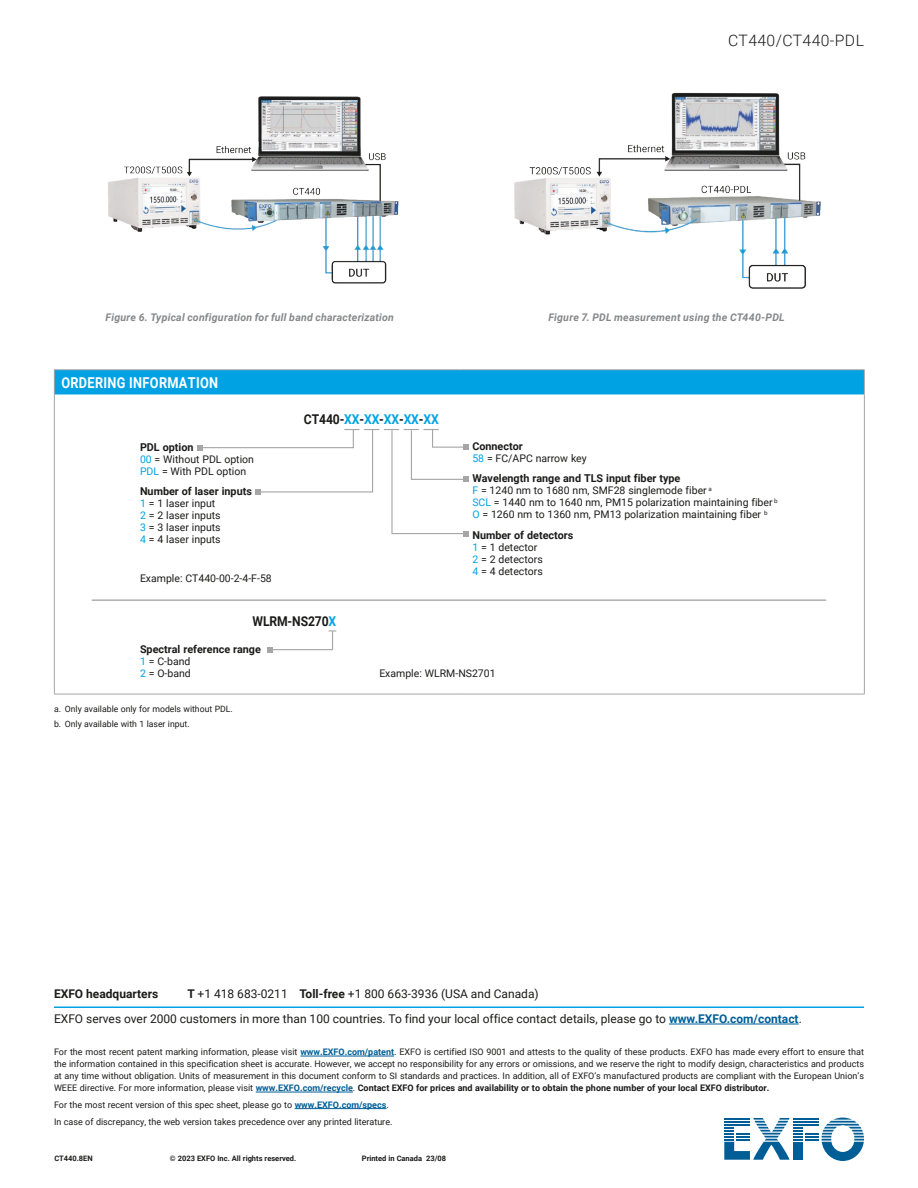
<style>
.page{position:relative;width:918px;height:1188px;background:#fff}
.page>*{position:absolute;margin:0;border:0;box-sizing:border-box;transform-origin:0 0}
.t1{font:300 15.75px "Roboto";letter-spacing:.025em;color:#1b1b1a}
.Tableau_titre{font:700 15px "Roboto";letter-spacing:.025em;color:#fff;scale:.85 1}
.Ordering_titre_produit{font:700 13.5px "Roboto";letter-spacing:-.01em;color:#1b1b1a;scale:.9 1}
.t2{font:12px/25.2px "Roboto";color:#1b1b1a}
.t3{font:700 12px "Roboto";color:#1b1b1a}
.Ordering_sous-titre{font:700 10.8px "Roboto";color:#1b1b1a}
.Ordering_texte{font:10.5px "Roboto";color:#1b1b1a}
.Légende_photo{font:italic 700 10.5px "Roboto";letter-spacing:.02em;color:#868789}
.t4{font:9px/12px "Roboto";color:#1b1b1a;text-align:justify}
.t5{font:8.7px "Roboto";color:#1b1b1a}
.t6{font:700 7.5px "Roboto";color:#1b1b1a}
.s1{color:#00a2e4}
.s2{font-weight:700}
.s3{font-weight:700;color:#005e96}
</style>
<div class="page">
<svg style="left:724px;top:1118px;width:140px;height:43px"></svg>
<hr style="left:724px;top:1124px;width:26px;height:2px;background:#005e96">
<hr style="left:54px;top:1006px;width:810px;height:2px;background:#00a2e4">
<hr style="left:669px;top:1024px;width:130px;height:1px;background:#005e96">
<hr style="left:300px;top:1056px;width:94px;height:1px;background:#005e96">
<hr style="left:256px;top:1092px;width:97px;height:1px;background:#005e96">
<hr style="left:295px;top:1108px;width:91px;height:1px;background:#005e96">
<div style="left:54px;top:370px;width:810px;height:24px;background:#00a2e4"></div>
<svg style="left:55px;top:394px;width:809px;height:300px"></svg>
<hr style="left:54px;top:369px;width:405px;height:1px;background:#a6a6a7">
<svg style="left:54px;top:370px;width:1px;height:24px"></svg>
<hr style="left:459px;top:369px;width:406px;height:1px;background:#a6a6a7">
<svg style="left:864px;top:370px;width:1px;height:24px"></svg>
<hr style="left:54px;top:394px;width:1px;height:300px;background:#a6a6a7">
<hr style="left:864px;top:394px;width:1px;height:300px;background:#a6a6a7">
<hr style="left:54px;top:694px;width:405px;height:1px;background:#a6a6a7">
<hr style="left:459px;top:694px;width:406px;height:1px;background:#a6a6a7">
<img style="left:108px;top:96px;width:291px;height:188px">
<img style="left:514px;top:92px;width:307px;height:197px">
<svg style="left:197px;top:428px;width:271px;height:108px"></svg>
<hr style="left:92px;top:600px;width:734px;height:1px;background:#868789">
<svg style="left:267px;top:630px;width:69px;height:22px"></svg>
<h1 class="t1" style="left:728px;top:30px;width:137px">CT440/CT440-PDL</h1>
<p class="Légende_photo" style="left:106px;top:309px;width:290px">Figure 6. Typical configuration for full band characterization</p>
<p class="Légende_photo" style="left:548px;top:309px;width:238px">Figure 7. PDL measurement using the CT440-PDL</p>
<p class="Tableau_titre" style="left:61px;top:372px;width:186px">ORDERING INFORMATION</p>
<p class="Ordering_sous-titre" style="left:140px;top:440px;width:55px">PDL option</p>
<p class="Ordering_texte" style="left:140px;top:452px;width:116px"><span class="s1">00</span> = Without PDL option</p>
<p class="Ordering_texte" style="left:140px;top:464px;width:108px"><span class="s1">PDL</span> = With PDL option</p>
<p class="Ordering_sous-titre" style="left:140px;top:484px;width:113px">Number of laser inputs</p>
<p class="Ordering_texte" style="left:140px;top:496px;width:77px"><span class="s1">1</span> = 1 laser input</p>
<p class="Ordering_texte" style="left:140px;top:508px;width:82px"><span class="s1">2</span> = 2 laser inputs</p>
<p class="Ordering_texte" style="left:140px;top:520px;width:82px"><span class="s1">3</span> = 3 laser inputs</p>
<p class="Ordering_texte" style="left:140px;top:532px;width:82px"><span class="s1">4</span> = 4 laser inputs</p>
<p class="Ordering_texte" style="left:140px;top:571px;width:133px">Example: CT440-00-2-4-F-58</p>
<p class="Ordering_titre_produit" style="left:304px;top:410px;width:151px">CT440-<span class="s1">XX</span>-<span class="s1">XX</span>-<span class="s1">XX</span>-<span class="s1">XX</span>-<span class="s1">XX</span></p>
<p class="Ordering_titre_produit" style="left:253px;top:611px;width:95px">WLRM-NS270<span class="s1">X</span></p>
<p class="Ordering_sous-titre" style="left:472px;top:439px;width:52px">Connector</p>
<p class="Ordering_texte" style="left:472px;top:451px;width:116px"><span class="s1">58</span> = FC/APC narrow key</p>
<p class="Ordering_sous-titre" style="left:472px;top:471px;width:210px">Wavelength range and TLS input fiber type</p>
<p class="Ordering_texte" style="left:472px;top:483px;width:241px"><span class="s1">F</span> = 1240 nm to 1680 nm, SMF28 singlemode fiber <sup>a</sup></p>
<p class="Ordering_texte" style="left:472px;top:495px;width:307px"><span class="s1">SCL</span> = 1440 nm to 1640 nm, PM15 polarization maintaining fiber <sup>b</sup></p>
<p class="Ordering_texte" style="left:472px;top:507px;width:297px"><span class="s1">O</span> = 1260 nm to 1360 nm, PM13 polarization maintaining fiber <sup>b</sup></p>
<p class="Ordering_sous-titre" style="left:472px;top:527px;width:103px">Number of detectors</p>
<p class="Ordering_texte" style="left:472px;top:539px;width:66px"><span class="s1">1</span> = 1 detector</p>
<p class="Ordering_texte" style="left:472px;top:551px;width:72px"><span class="s1">2</span> = 2 detectors</p>
<p class="Ordering_texte" style="left:472px;top:563px;width:72px"><span class="s1">4</span> = 4 detectors</p>
<p class="Ordering_sous-titre" style="left:140px;top:642px;width:122px">Spectral reference range</p>
<p class="Ordering_texte" style="left:140px;top:654px;width:52px"><span class="s1">1</span> = C-band</p>
<p class="Ordering_texte" style="left:140px;top:666px;width:52px"><span class="s1">2</span> = O-band</p>
<p class="t5" style="left:54px;top:703px;width:180px">a. Only available only for models without PDL.</p>
<p class="t5" style="left:54px;top:718px;width:137px">b. Only available with 1 laser input.</p>
<p class="Ordering_texte" style="left:379px;top:666px;width:118px">Example: WLRM-NS2701</p>
<h3 class="t2" style="left:54px;top:981px;width:749px;text-indent:133px"><span class="s2">T</span> +1 418 683-0211 <span class="s2">Toll-free</span> +1 800 663-3936 (USA and Canada)<br>EXFO serves over 2000 customers in more than 100 countries. To find your local office contact details, please go to <span class="s3">www.EXFO.com/contact</span>.</h3>
<p class="t4" style="left:54px;top:1046px;width:812px">For the most recent patent marking information, please visit <span class="s3">www.EXFO.com/patent</span>. EXFO is certified ISO 9001 and attests to the quality of these products. EXFO has made every effort to ensure that the information contained in this specification sheet is accurate. However, we accept no responsibility for any errors or omissions, and we reserve the right to modify design, characteristics and products at any time without obligation. Units of measurement in this document conform to SI standards and practices. In addition, all of EXFO’s manufactured products are compliant with the European Union’s WEEE directive. For more information, please visit <span class="s3">www.EXFO.com/recycle</span>. <span class="s2">Contact EXFO for prices and availability or to obtain the phone number of your local EXFO distributor.</span></p>
<p class="t4" style="left:54px;top:1096px;width:340px;line-height:16.6px">For the most recent version of this spec sheet, please go to <span class="s3">www.EXFO.com/specs</span>.<br>In case of discrepancy, the web version takes precedence over any printed literature.</p>
<h3 class="t3" style="left:54px;top:985px;width:106px">EXFO headquarters</h3>
<p class="t6" style="left:54px;top:1153px;width:40px">CT440.8EN</p>
<p class="t6" style="left:170px;top:1153px;width:128px">© 2023 EXFO Inc. All rights reserved.</p>
<p class="t6" style="left:362px;top:1153px;width:86px">Printed in Canada 23/08</p>
</div>
